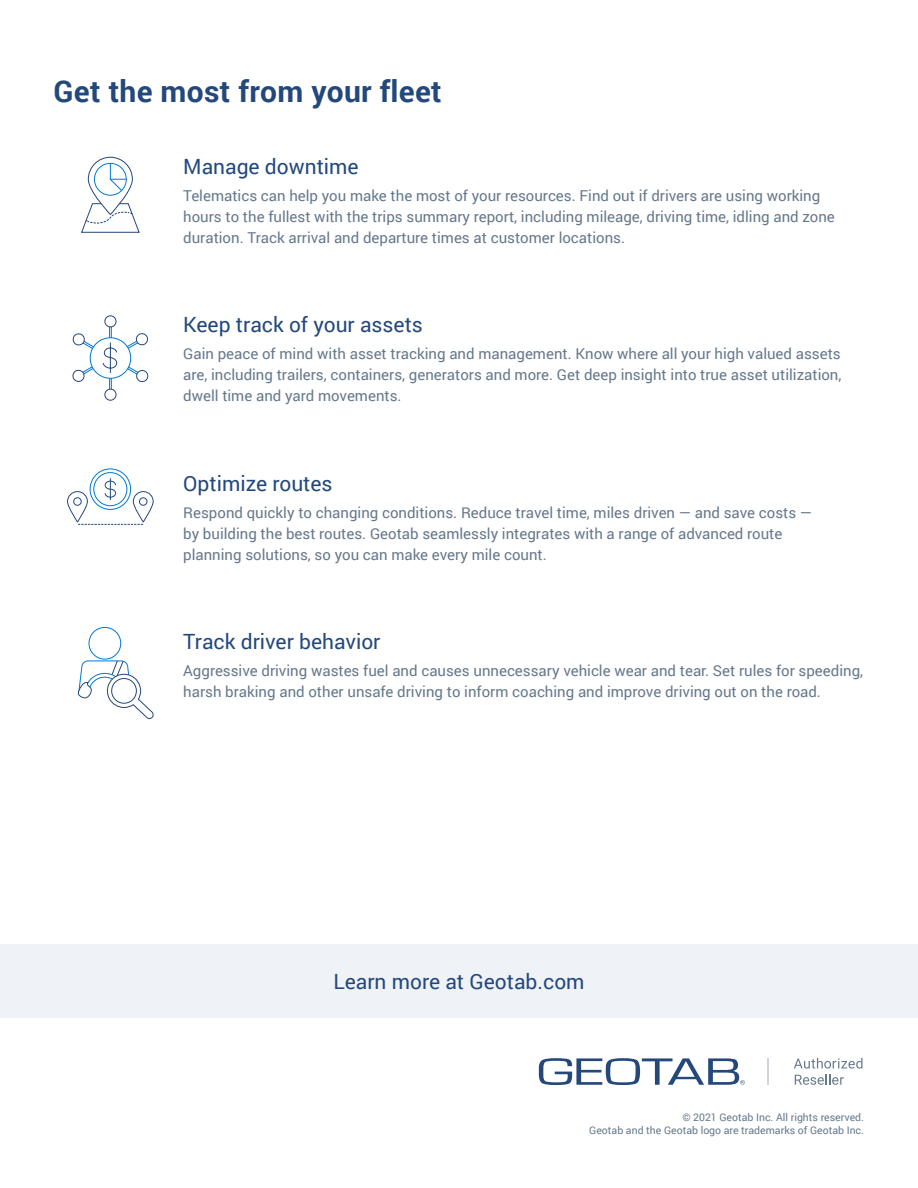
<style>
.page{position:relative;width:918px;height:1188px;background:#fff}
.page>*{position:absolute;margin:0;border:0;box-sizing:border-box;transform-origin:0 0}
._3__Heading_1_-_2019{font:700 30px "Roboto";letter-spacing:.01em;color:#23487c}
._5__Heading_3_-_2019{font:21px "Roboto";color:#23487c}
._7A__Body_Copy_-_201{font:15px/21px "Roboto";color:#66788c}
._13__Footer_Content{font:10.5px/13.5px "Roboto";color:#66788c;text-align:right}
</style>
<div class="page">
<svg style="left:81px;top:204px;width:59px;height:29px"></svg>
<svg style="left:88px;top:157px;width:44px;height:57px"></svg>
<div style="left:88px;top:157px;width:45px;height:58px;border:1px solid #26477a;border-radius:22px"></div>
<div style="left:94px;top:163px;width:32px;height:32px;background:#fff;border-radius:50%"></div>
<div style="left:94px;top:163px;width:33px;height:33px;border:1px solid #0078d4;border-radius:50%"></div>
<svg style="left:109px;top:163px;width:17px;height:29px"></svg>
<div style="left:109px;top:321px;width:3px;height:74px;background:#fff;border:1px solid #0078d4"></div>
<div style="left:105px;top:316px;width:11px;height:11px;background:#fff;border-radius:50%"></div>
<div style="left:105px;top:315px;width:11px;height:12px;border:1px solid #26477a;border-radius:50%"></div>
<div style="left:105px;top:389px;width:11px;height:11px;background:#fff;border-radius:50%"></div>
<div style="left:105px;top:389px;width:11px;height:12px;border:1px solid #26477a;border-radius:50%"></div>
<svg style="left:72px;top:333px;width:77px;height:50px"></svg>
<svg style="left:67px;top:468px;width:87px;height:57px"></svg>
<svg style="left:77px;top:627px;width:77px;height:92px"></svg>
<div style="left:0;top:944px;width:918px;height:73px;background:#eff3f7"></div>
<svg style="left:539px;top:1058px;width:206px;height:27px"></svg>
<svg style="left:794px;top:1058px;width:68px;height:27px"></svg>
<hr style="left:767px;top:1058px;width:2px;height:27px;background:#ced4db">
<p class="_3__Heading_1_-_2019" style="left:54px;top:70px;width:390px">Get the most from your fleet</p>
<p class="_5__Heading_3_-_2019" style="left:183px;top:151px;width:177px">Manage downtime</p>
<p class="_7A__Body_Copy_-_201" style="left:183px;top:184px;width:653px">Telematics can help you make the most of your resources. Find out if drivers are using working hours to the fullest with the trips summary report, including mileage, driving time, idling and zone duration. Track arrival and departure times at customer locations.</p>
<p class="_5__Heading_3_-_2019" style="left:183px;top:310px;width:241px">Keep track of your assets</p>
<p class="_7A__Body_Copy_-_201" style="left:183px;top:343px;width:660px;text-align:justify">Gain peace of mind with asset tracking and management. Know where all your high valued assets are, including trailers, containers, generators and more. Get deep insight into true asset utilization, dwell time and yard movements.</p>
<p class="_5__Heading_3_-_2019" style="left:183px;top:468px;width:151px">Optimize routes</p>
<p class="_7A__Body_Copy_-_201" style="left:183px;top:501px;width:630px">Respond quickly to changing conditions. Reduce travel time, miles driven — and save costs — by building the best routes. Geotab seamlessly integrates with a range of advanced route planning solutions, so you can make every mile count.</p>
<p class="_5__Heading_3_-_2019" style="left:183px;top:627px;width:199px">Track driver behavior</p>
<p class="_7A__Body_Copy_-_201" style="left:183px;top:660px;width:681px">Aggressive driving wastes fuel and causes unnecessary vehicle wear and tear. Set rules for speeding, harsh braking and other unsafe driving to inform coaching and improve driving out on the road.</p>
<p class="_5__Heading_3_-_2019" style="left:333px;top:967px;width:253px">Learn more at Geotab.com</p>
<p class="_13__Footer_Content" style="left:589px;top:1110px;width:276px">© 2021 Geotab Inc. All rights reserved.<br>Geotab and the Geotab logo are trademarks of Geotab Inc.</p>
</div>
